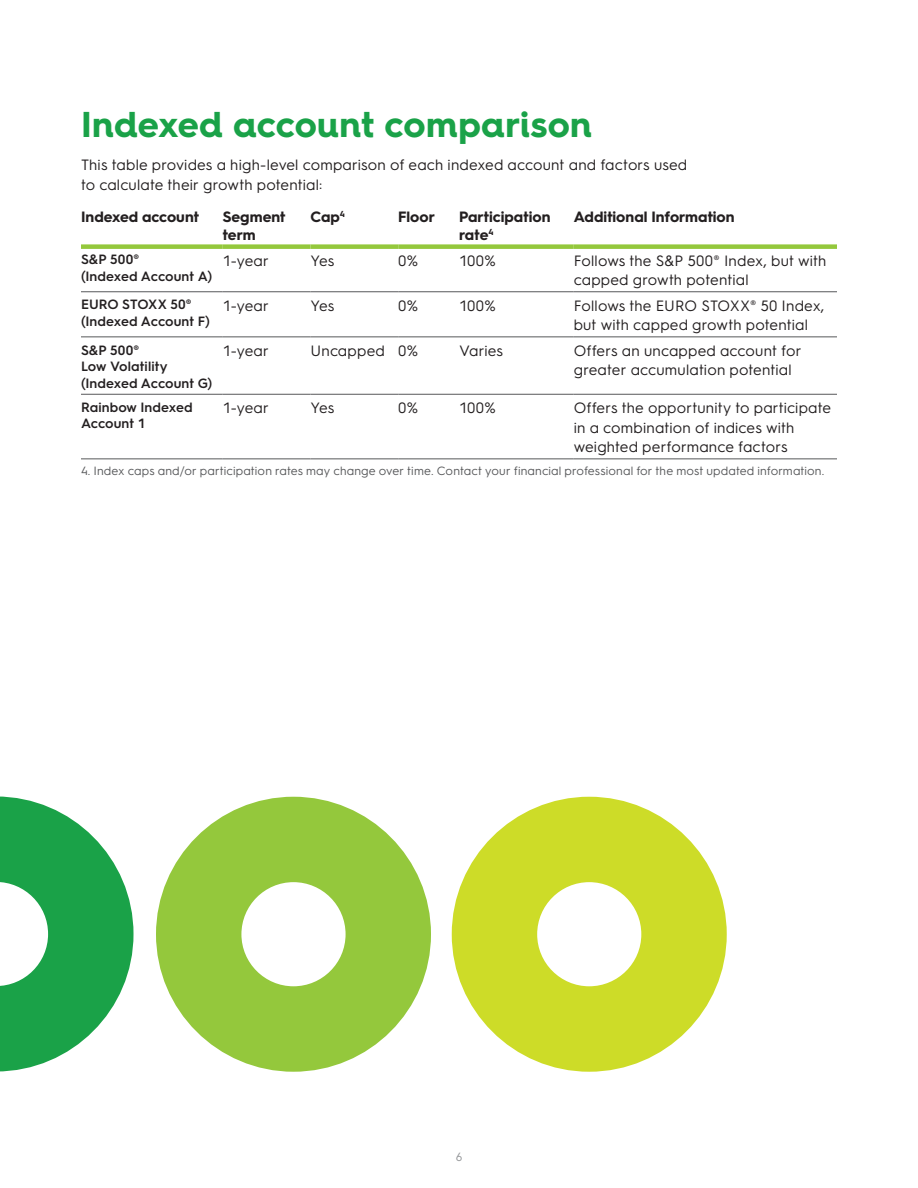
<style>
.page{position:relative;width:918px;height:1188px;background:#fff}
.page>*{position:absolute;margin:0;border:0;box-sizing:border-box;transform-origin:0 0}
.t1{font:700 36px "Hurme Geometric Sans 4";letter-spacing:.005em;color:#1aa248}
.t2{font:15px/19.5px "Hurme Geometric Sans 3";letter-spacing:.01em;color:#231f20}
.t3{font:700 15px/18px "Hurme Geometric Sans 3";color:#231f20}
.t4{font:600 13.5px/16.5px "Hurme Geometric Sans 3";letter-spacing:.005em;color:#231f20}
.t5{font:12px "Hurme Geometric Sans 3";letter-spacing:.01em;color:#57585a}
.t6{font:12px "Hurme Geometric Sans 3";color:#939598}
</style>
<div class="page">
<svg style="left:452px;top:797px;width:275px;height:275px;fill:#cddc28"></svg>
<svg style="left:156px;top:797px;width:275px;height:275px;fill:#94c83c"></svg>
<svg style="left:0;top:797px;width:134px;height:274px"></svg>
<div style="left:81px;top:244px;width:142px;height:5px;background:#94c83c"></div>
<div style="left:223px;top:244px;width:87px;height:5px;background:#94c83c"></div>
<div style="left:310px;top:244px;width:88px;height:5px;background:#94c83c"></div>
<div style="left:398px;top:244px;width:61px;height:5px;background:#94c83c"></div>
<div style="left:459px;top:244px;width:115px;height:5px;background:#94c83c"></div>
<div style="left:574px;top:244px;width:263px;height:5px;background:#94c83c"></div>
<hr style="left:81px;top:291px;width:142px;height:1px;background:#57585a">
<hr style="left:223px;top:291px;width:87px;height:1px;background:#57585a">
<hr style="left:310px;top:291px;width:88px;height:1px;background:#57585a">
<hr style="left:398px;top:291px;width:61px;height:1px;background:#57585a">
<hr style="left:459px;top:291px;width:115px;height:1px;background:#57585a">
<hr style="left:574px;top:291px;width:263px;height:1px;background:#57585a">
<hr style="left:81px;top:336px;width:142px;height:1px;background:#57585a">
<hr style="left:223px;top:336px;width:87px;height:1px;background:#57585a">
<hr style="left:310px;top:336px;width:88px;height:1px;background:#57585a">
<hr style="left:398px;top:336px;width:61px;height:1px;background:#57585a">
<hr style="left:459px;top:336px;width:115px;height:1px;background:#57585a">
<hr style="left:574px;top:336px;width:263px;height:1px;background:#57585a">
<hr style="left:81px;top:394px;width:142px;height:1px;background:#57585a">
<hr style="left:223px;top:394px;width:87px;height:1px;background:#57585a">
<hr style="left:310px;top:394px;width:88px;height:1px;background:#57585a">
<hr style="left:398px;top:394px;width:61px;height:1px;background:#57585a">
<hr style="left:459px;top:394px;width:115px;height:1px;background:#57585a">
<hr style="left:574px;top:394px;width:263px;height:1px;background:#57585a">
<hr style="left:81px;top:458px;width:142px;height:1px;background:#57585a">
<hr style="left:223px;top:458px;width:87px;height:1px;background:#57585a">
<hr style="left:310px;top:458px;width:88px;height:1px;background:#57585a">
<hr style="left:398px;top:458px;width:61px;height:1px;background:#57585a">
<hr style="left:459px;top:458px;width:115px;height:1px;background:#57585a">
<hr style="left:574px;top:458px;width:263px;height:1px;background:#57585a">
<h1 class="t1" style="left:81px;top:99px;width:513px">Indexed account comparison</h1>
<p class="t2" style="left:81px;top:154px;width:608px">This table provides a high-level comparison of each indexed account and factors used to calculate their growth potential:</p>
<p class="t3" style="left:81px;top:207px;width:120px">Indexed account</p>
<p class="t3" style="left:223px;top:207px;width:64px">Segment term</p>
<p class="t3" style="left:310px;top:207px;width:36px">Cap<sup>4</sup></p>
<p class="t3" style="left:398px;top:207px;width:38px">Floor</p>
<p class="t3" style="left:459px;top:207px;width:93px">Participation rate<sup>4</sup></p>
<p class="t3" style="left:574px;top:207px;width:162px">Additional Information</p>
<p class="t4" style="left:81px;top:250px;width:133px">S&amp;P 500®<br>(Indexed Account A)</p>
<p class="t2" style="left:223px;top:250px;width:48px">1-year</p>
<p class="t2" style="left:310px;top:250px;width:25px">Yes</p>
<p class="t2" style="left:398px;top:250px;width:21px">0%</p>
<p class="t2" style="left:459px;top:250px;width:38px">100%</p>
<p class="t2" style="left:574px;top:250px;width:254px">Follows the S&amp;P 500® Index, but with capped growth potential</p>
<p class="t4" style="left:81px;top:296px;width:130px">EURO STOXX 50® (Indexed Account F)</p>
<p class="t2" style="left:223px;top:295px;width:48px">1-year</p>
<p class="t2" style="left:310px;top:295px;width:25px">Yes</p>
<p class="t2" style="left:398px;top:295px;width:21px">0%</p>
<p class="t2" style="left:459px;top:295px;width:38px">100%</p>
<p class="t2" style="left:574px;top:295px;width:252px">Follows the EURO STOXX® 50 Index, but with capped growth potential</p>
<p class="t4" style="left:81px;top:341px;width:133px">S&amp;P 500®<br>Low Volatility (Indexed Account G)</p>
<p class="t2" style="left:223px;top:340px;width:48px">1-year</p>
<p class="t2" style="left:310px;top:340px;width:109px">Uncapped 0%</p>
<p class="t2" style="left:459px;top:340px;width:46px">Varies</p>
<p class="t2" style="left:574px;top:340px;width:229px">Offers an uncapped account for greater accumulation potential</p>
<p class="t4" style="left:81px;top:398px;width:113px">Rainbow Indexed<br>Account 1</p>
<p class="t2" style="left:223px;top:397px;width:48px">1-year</p>
<p class="t2" style="left:310px;top:397px;width:25px">Yes</p>
<p class="t2" style="left:398px;top:397px;width:21px">0%</p>
<p class="t2" style="left:459px;top:397px;width:38px">100%</p>
<p class="t2" style="left:574px;top:397px;width:259px">Offers the opportunity to participate in a combination of indices with weighted performance factors</p>
<p class="t5" style="left:81px;top:463px;width:745px">4. Index caps and/or participation rates may change over time. Contact your financial professional for the most updated information.</p>
<p class="t6" style="left:456px;top:1148px;width:8px">6</p>
</div>
